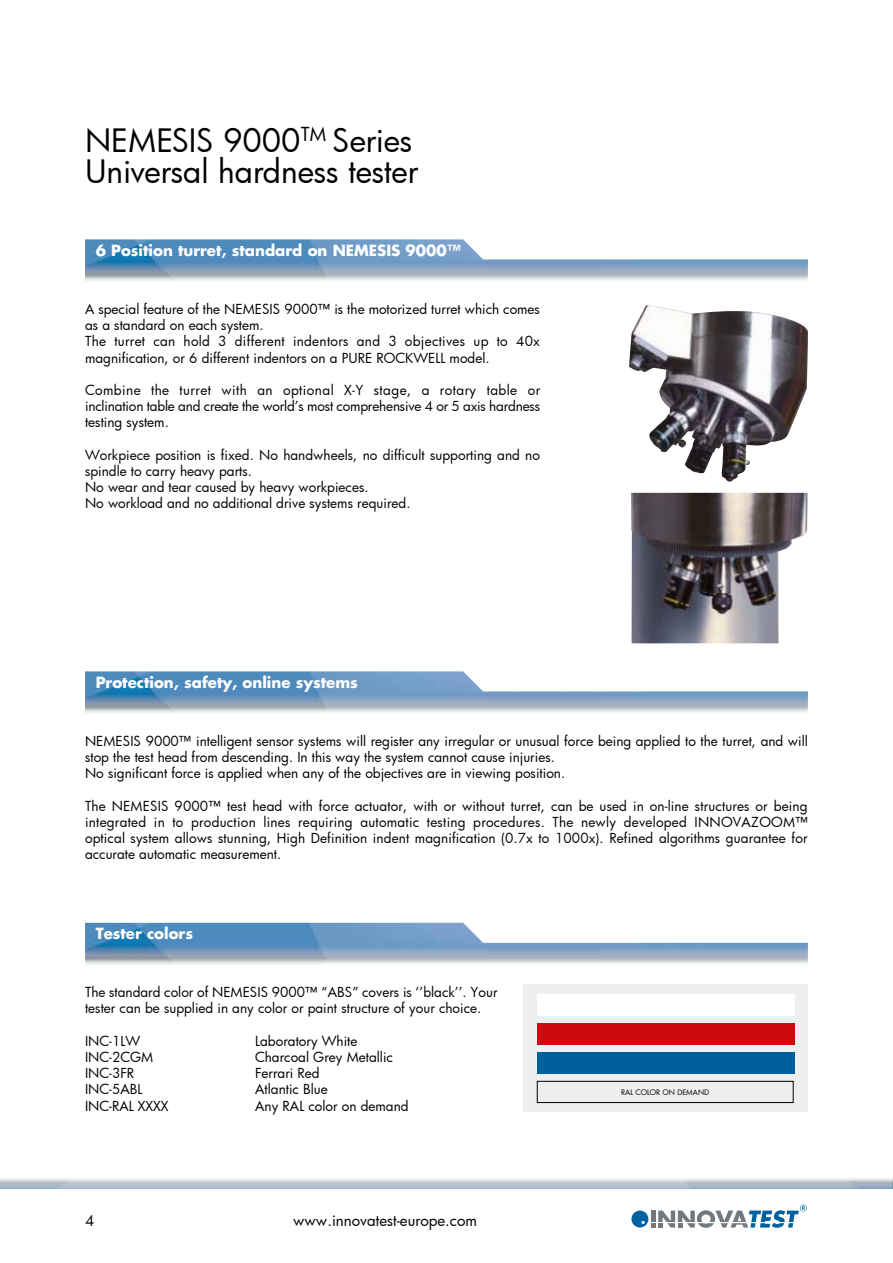
<style>
.page{position:relative;width:893px;height:1263px;background:#fff}
.page>*{position:absolute;margin:0;border:0;box-sizing:border-box;transform-origin:0 0}
.t1{font:31.5px/31.5px "Futura";letter-spacing:-.005em;color:#000}
.t2{font:700 15px "Futura";color:#fff}
.t3{font:15px "Futura";color:#000}
.t4{font:13.5px/16.2px "Futura";color:#000}
.t5{font:7.35px "Futura";color:#000}
</style>
<div class="page">
<svg style="left:631px;top:1205px;width:176px;height:23px"></svg>
<img style="left:0;top:1178px;width:893px;height:11px">
<img style="left:85px;top:239px;width:723px;height:43px">
<img style="left:631px;top:493px;width:177px;height:150px">
<img style="left:629px;top:306px;width:72px;height:167px">
<img style="left:85px;top:671px;width:723px;height:43px">
<img style="left:85px;top:923px;width:723px;height:42px">
<div style="left:524px;top:984px;width:284px;height:127px;background:#eeefef"></div>
<div style="left:537px;top:1023px;width:258px;height:21px;background:#cf0a0e"></div>
<div style="left:537px;top:1052px;width:258px;height:21px;background:#00609b"></div>
<div style="left:537px;top:1081px;width:256px;height:22px;border:1px solid #000"></div>
<div style="left:537px;top:994px;width:258px;height:21px;background:#fff"></div>
<h1 class="t1" style="left:85px;top:124px;width:335px">NEMESIS 9000<sup>TM</sup> Series<br>Universal hardness tester</h1>
<p class="t2" style="left:96px;top:240px;width:367px">6 Position turret, standard on NEMESIS 9000™</p>
<p class="t4" style="left:85px;top:301px;width:456px">A special feature of the NEMESIS 9000™ is the motorized turret which comes as a standard on each system.<br>The turret can hold 3 different indentors and 3 objectives up to 40x magnification, or 6 different indentors on a PURE ROCKWELL model.</p>
<p class="t4" style="left:85px;top:382px;width:457px;text-align:justify">Combine the turret with an optional X-Y stage, a rotary table or inclination table and create the world’s most comprehensive 4 or 5 axis hardness testing system.</p>
<p class="t4" style="left:85px;top:446px;width:456px">Workpiece position is fixed. No handwheels, no difficult supporting and no spindle to carry heavy parts.<br>No wear and tear caused by heavy workpieces.<br>No workload and no additional drive systems required.</p>
<p class="t2" style="left:96px;top:672px;width:264px">Protection, safety, online systems</p>
<p class="t4" style="left:85px;top:732px;width:724px">NEMESIS 9000™ intelligent sensor systems will register any irregular or unusual force being applied to the turret, and will stop the test head from descending. In this way the system cannot cause injuries.<br>No significant force is applied when any of the objectives are in viewing position.</p>
<p class="t4" style="left:85px;top:797px;width:725px;text-align:justify">The NEMESIS 9000™ test head with force actuator, with or without turret, can be used in on-line structures or being integrated in to production lines requiring automatic testing procedures. The newly developed INNOVAZOOM™ optical system allows stunning, High Definition indent magnification (0.7x to 1000x). Refined algorithms guarantee for accurate automatic measurement.</p>
<p class="t2" style="left:96px;top:924px;width:99px">Tester colors</p>
<p class="t4" style="left:85px;top:984px;width:414px">The standard color of NEMESIS 9000™ “ABS” covers is ‘’black’’. Your tester can be supplied in any color or paint structure of your choice.</p>
<p class="t4" style="left:85px;top:1032px;width:57px">INC-1LW</p>
<p class="t4" style="left:255px;top:1032px;width:104px">Laboratory White</p>
<p class="t4" style="left:85px;top:1049px;width:70px">INC-2CGM</p>
<p class="t4" style="left:255px;top:1049px;width:139px">Charcoal Grey Metallic</p>
<p class="t4" style="left:85px;top:1065px;width:51px">INC-3FR</p>
<p class="t4" style="left:255px;top:1065px;width:66px">Ferrari Red</p>
<p class="t4" style="left:85px;top:1081px;width:59px">INC-5ABL</p>
<p class="t4" style="left:255px;top:1081px;width:74px">Atlantic Blue</p>
<p class="t4" style="left:85px;top:1097px;width:85px">INC-RAL XXXX</p>
<p class="t4" style="left:255px;top:1097px;width:155px">Any RAL color on demand</p>
<p class="t3" style="left:85px;top:1210px;width:11px">4</p>
<p class="t3" style="left:293px;top:1210px;width:185px">www.innovatest-europe.com</p>
<p class="t5" style="left:621px;top:1087px;width:89px">RAL COLOR ON DEMAND</p>
</div>
